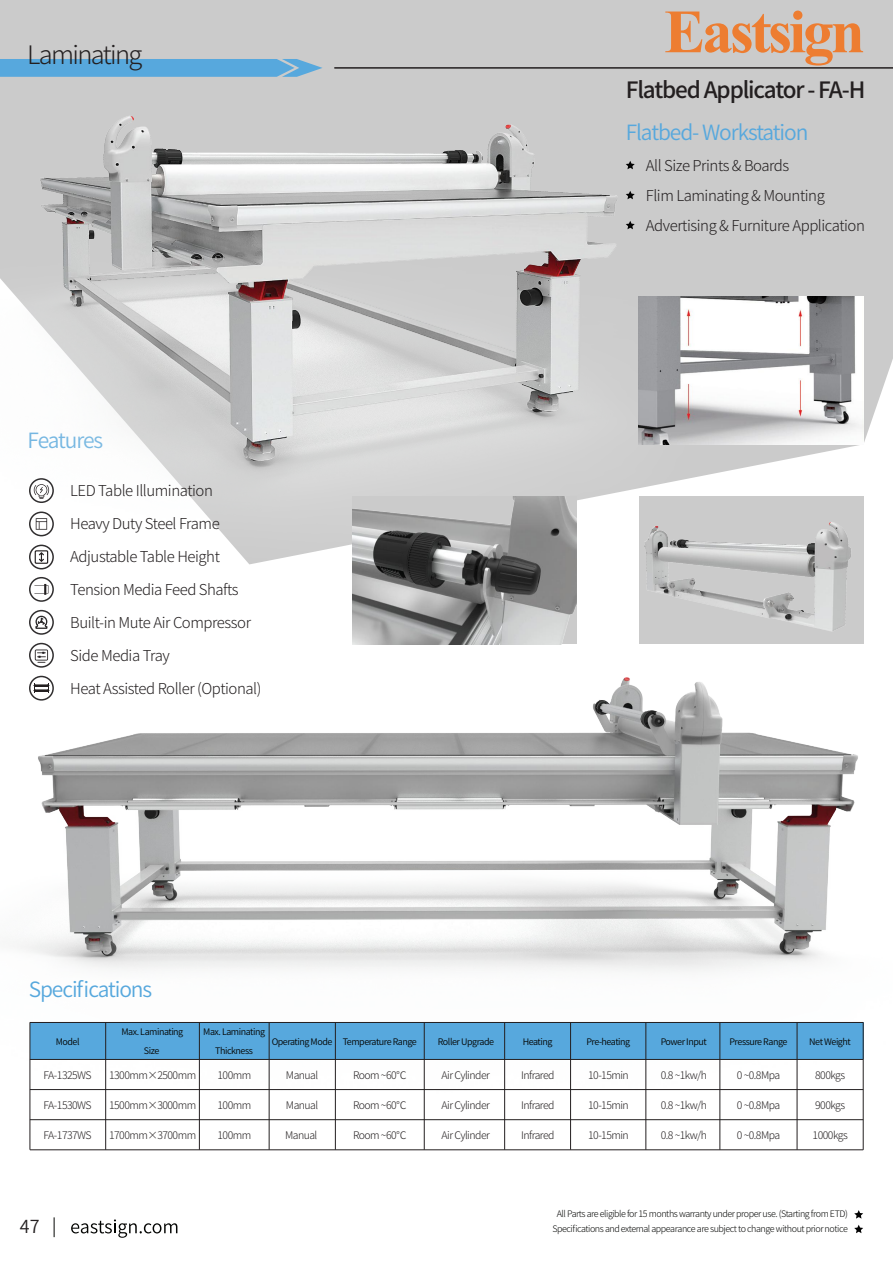
<style>
.page{position:relative;width:893px;height:1263px;background:#fff}
.page>*{position:absolute;margin:0;border:0;box-sizing:border-box;transform-origin:0 0}
.t1{font:700 61.5px "Times New Roman";letter-spacing:-.05em;color:#ed7d31}
.t2{font:300 25.5px "Source Han Sans SC";letter-spacing:-.065em;color:#231f20}
.t3{font:500 22.5px "Source Han Sans SC";letter-spacing:-.05em;color:#231f20}
.t4{font:21px "Source Han Sans SC";letter-spacing:-.05em;color:#57a8dd}
.t5{font:18px "Source Han Sans SC";color:#231f20}
.t6{font:300 15px/30px "Source Han Sans SC";letter-spacing:-.03em;color:#231f20}
.t7{font:300 10.5px "Source Han Sans SC";letter-spacing:-.05em;color:#231f20}
.t8{font:300 9px/15px "Source Han Sans SC";letter-spacing:-.05em;color:#040503;text-align:center}
.t9{font:9px/19.5px "Source Han Sans SC";letter-spacing:-.05em;color:#040503;text-align:center}
</style>
<div class="page">
<img style="left:20px;top:564px;width:844px;height:587px">
<svg style="left:0;top:0;width:893px;height:564px;background:#d1d1d1"></svg>
<hr style="left:335px;top:67px;width:558px;height:2px;background:#231f20">
<svg style="left:54px;top:1217px;width:1px;height:20px"></svg>
<svg style="left:71px;top:1219px;width:106px;height:19px"></svg>
<svg style="left:854px;top:1210px;width:9px;height:8px"></svg>
<svg style="left:854px;top:1225px;width:9px;height:8px"></svg>
<div style="left:30px;top:1022px;width:833px;height:37px;background:#57a8dd"></div>
<hr style="left:30px;top:1022px;width:833px;height:1px;background:#231f20">
<hr style="left:30px;top:1022px;width:1px;height:128px;background:#231f20">
<hr style="left:105px;top:1022px;width:1px;height:128px;background:#231f20">
<hr style="left:199px;top:1022px;width:1px;height:128px;background:#231f20">
<hr style="left:269px;top:1022px;width:1px;height:128px;background:#231f20">
<hr style="left:335px;top:1022px;width:1px;height:128px;background:#231f20">
<hr style="left:424px;top:1022px;width:1px;height:128px;background:#231f20">
<hr style="left:504px;top:1022px;width:1px;height:128px;background:#231f20">
<hr style="left:570px;top:1022px;width:1px;height:128px;background:#231f20">
<hr style="left:720px;top:1022px;width:1px;height:128px;background:#231f20">
<hr style="left:646px;top:1022px;width:1px;height:128px;background:#231f20">
<hr style="left:797px;top:1022px;width:1px;height:128px;background:#231f20">
<hr style="left:863px;top:1022px;width:1px;height:128px;background:#231f20">
<hr style="left:30px;top:1059px;width:833px;height:1px;background:#231f20">
<hr style="left:30px;top:1149px;width:833px;height:1px;background:#231f20">
<hr style="left:30px;top:1089px;width:833px;height:1px;background:#231f20">
<hr style="left:30px;top:1119px;width:833px;height:1px;background:#231f20">
<svg style="left:33px;top:683px;width:17px;height:10px"></svg>
<div style="left:29px;top:676px;width:25px;height:25px;border:2px solid #302e2f;border-radius:50%"></div>
<img style="left:0;top:19px;width:700px;height:559px">
<img style="left:639px;top:296px;width:224px;height:148px">
<img style="left:353px;top:496px;width:224px;height:148px">
<img style="left:639px;top:496px;width:224px;height:148px">
<div style="left:29px;top:545px;width:25px;height:24px;border:2px solid #302e2f;border-radius:50%"></div>
<svg style="left:35px;top:550px;width:13px;height:14px"></svg>
<div style="left:29px;top:511px;width:25px;height:25px;border:2px solid #302e2f;border-radius:50%"></div>
<svg style="left:36px;top:518px;width:11px;height:12px"></svg>
<div style="left:29px;top:478px;width:25px;height:25px;border:2px solid #302e2f;border-radius:50%"></div>
<svg style="left:34px;top:484px;width:15px;height:15px"></svg>
<div style="left:29px;top:610px;width:25px;height:25px;border:2px solid #302e2f;border-radius:50%"></div>
<svg style="left:35px;top:616px;width:12px;height:13px"></svg>
<div style="left:29px;top:643px;width:25px;height:25px;border:2px solid #302e2f;border-radius:50%"></div>
<svg style="left:35px;top:649px;width:13px;height:14px"></svg>
<div style="left:29px;top:577px;width:25px;height:25px;border:2px solid #302e2f;border-radius:50%"></div>
<svg style="left:34px;top:584px;width:14px;height:11px"></svg>
<h2 class="t2" style="left:27px;top:40px;width:117px">Laminating</h2>
<h3 class="t4" style="left:28px;top:428px;width:77px">Features</h3>
<h3 class="t6" style="left:70px;top:476px;width:144px">LED Table Illumination</h3>
<h3 class="t6" style="left:70px;top:509px;width:151px">Heavy Duty Steel Frame</h3>
<h3 class="t6" style="left:70px;top:542px;width:151px">Adjustable Table Height</h3>
<h3 class="t6" style="left:70px;top:575px;width:170px">Tension Media Feed Shafts</h3>
<h3 class="t6" style="left:70px;top:608px;width:182px">Built-in Mute Air Compressor</h3>
<h3 class="t6" style="left:70px;top:641px;width:101px">Side Media Tray</h3>
<h3 class="t6" style="left:70px;top:674px;width:193px">Heat Assisted Roller (Optional)</h3>
<h1 class="t1" style="left:664px;top:-13px;width:202px">Eastsign</h1>
<h3 class="t3" style="left:626px;top:77px;width:241px">Flatbed Applicator - FA-H</h3>
<h3 class="t4" style="left:626px;top:120px;width:184px">Flatbed- Workstation</h3>
<h3 class="t6" style="left:646px;top:151px;width:221px">All Size Prints &amp; Boards<br>Flim Laminating &amp; Mounting<br>Advertising &amp; Furniture Application</h3>
<h3 class="t4" style="left:29px;top:977px;width:125px">Specifications</h3>
<p class="t9" style="left:56px;top:1032px;width:25px">Model</p>
<p class="t9" style="left:122px;top:1022px;width:63px">Max. Laminating<br>Size</p>
<p class="t9" style="left:203px;top:1022px;width:63px">Max. Laminating<br>Thickness</p>
<p class="t9" style="left:272px;top:1032px;width:62px">Operating Mode</p>
<p class="t9" style="left:343px;top:1032px;width:76px">Temperature Range</p>
<p class="t9" style="left:438px;top:1032px;width:58px">Roller Upgrade</p>
<p class="t7" style="left:44px;top:1069px;width:50px">FA-1325WS</p>
<p class="t7" style="left:44px;top:1099px;width:50px">FA-1530WS</p>
<p class="t7" style="left:44px;top:1129px;width:50px">FA-1737WS</p>
<p class="t7" style="left:109px;top:1069px;width:89px">1300mm×2500mm</p>
<p class="t7" style="left:109px;top:1099px;width:89px">1500mm×3000mm</p>
<p class="t7" style="left:109px;top:1129px;width:89px">1700mm×3700mm</p>
<p class="t7" style="left:217px;top:1069px;width:35px">100mm</p>
<p class="t7" style="left:217px;top:1099px;width:35px">100mm</p>
<p class="t7" style="left:217px;top:1129px;width:35px">100mm</p>
<p class="t7" style="left:286px;top:1069px;width:34px">Manual</p>
<p class="t7" style="left:286px;top:1099px;width:34px">Manual</p>
<p class="t7" style="left:285px;top:1129px;width:34px">Manual</p>
<p class="t7" style="left:353px;top:1069px;width:55px">Room ~60℃</p>
<p class="t7" style="left:353px;top:1099px;width:55px">Room ~60℃</p>
<p class="t7" style="left:353px;top:1129px;width:55px">Room ~60℃</p>
<p class="t7" style="left:442px;top:1069px;width:50px">Air Cylinder</p>
<p class="t7" style="left:442px;top:1099px;width:50px">Air Cylinder</p>
<p class="t7" style="left:442px;top:1129px;width:50px">Air Cylinder</p>
<h3 class="t5" style="left:20px;top:1216px;width:21px">47</h3>
<p class="t9" style="left:523px;top:1032px;width:31px">Heating</p>
<p class="t7" style="left:521px;top:1069px;width:35px">Infrared</p>
<p class="t7" style="left:521px;top:1099px;width:35px">Infrared</p>
<p class="t7" style="left:521px;top:1129px;width:35px">Infrared</p>
<p class="t9" style="left:586px;top:1032px;width:45px">Pre-heating</p>
<p class="t7" style="left:588px;top:1069px;width:42px">10-15min</p>
<p class="t7" style="left:588px;top:1099px;width:42px">10-15min</p>
<p class="t7" style="left:588px;top:1129px;width:42px">10-15min</p>
<p class="t9" style="left:661px;top:1032px;width:48px">Power Input</p>
<p class="t7" style="left:661px;top:1069px;width:48px">0.8 ~1kw/h</p>
<p class="t7" style="left:661px;top:1099px;width:48px">0.8 ~1kw/h</p>
<p class="t7" style="left:661px;top:1129px;width:48px">0.8 ~1kw/h</p>
<p class="t9" style="left:729px;top:1032px;width:59px">Pressure Range</p>
<p class="t7" style="left:737px;top:1069px;width:45px">0 ~0.8Mpa</p>
<p class="t7" style="left:737px;top:1099px;width:45px">0 ~0.8Mpa</p>
<p class="t7" style="left:737px;top:1129px;width:45px">0 ~0.8Mpa</p>
<p class="t9" style="left:809px;top:1032px;width:43px">Net Weight</p>
<p class="t7" style="left:815px;top:1069px;width:32px">800kgs</p>
<p class="t7" style="left:815px;top:1099px;width:32px">900kgs</p>
<p class="t7" style="left:813px;top:1129px;width:37px">1000kgs</p>
<p class="t8" style="left:552px;top:1206px;width:297px">All Parts are eligible for 15 months warranty under proper use. (Starting from ETD)<br>Specifications and external appearance are subject to change without prior notice</p>
</div>
